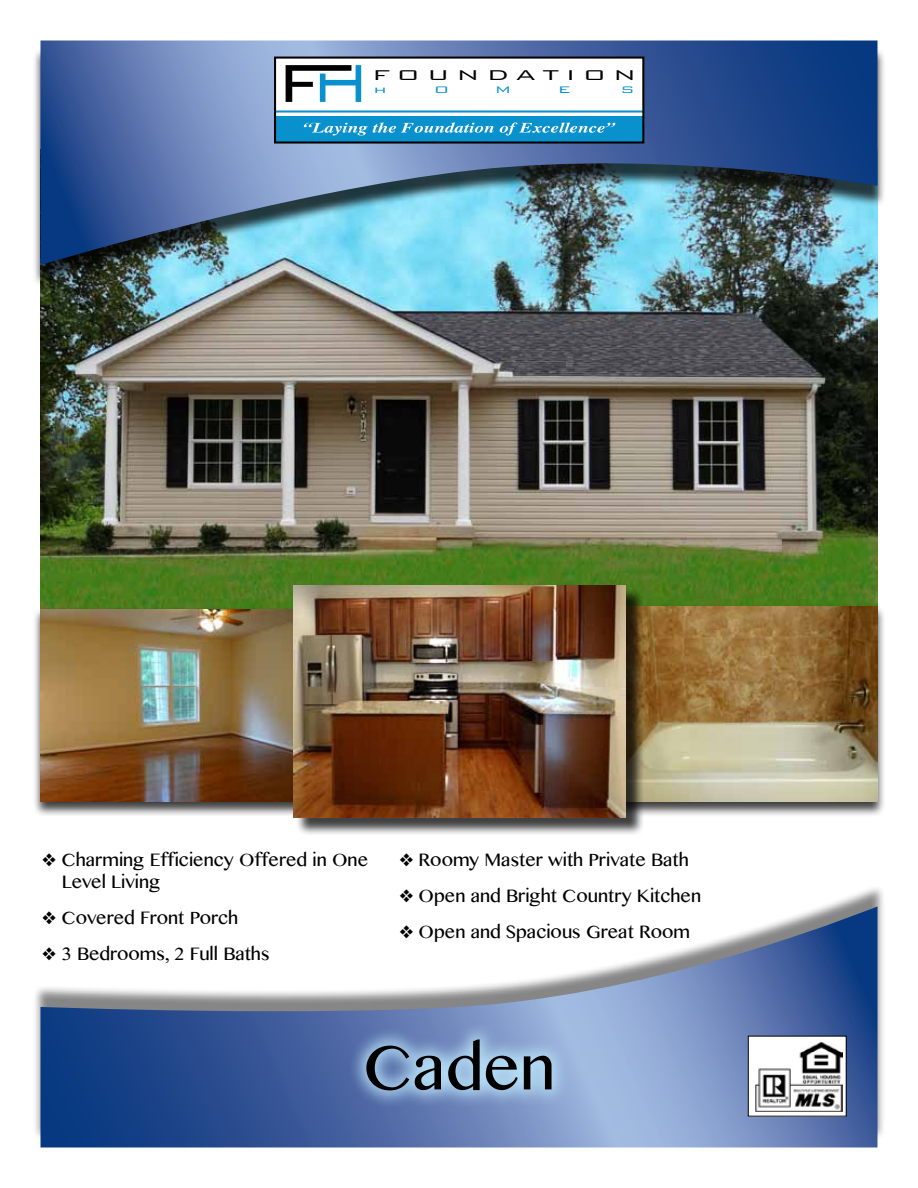
<style>
.page{position:relative;width:918px;height:1188px;background:#fff}
.page>*{position:absolute;margin:0;border:0;box-sizing:border-box;transform-origin:0 0}
.t1{font:63px "Myanmar MN";color:#000}
.t2{font:300 19.05px "Bank Gothic";letter-spacing:.25em;color:#000;scale:1.46 1}
.t3{font:18px/22.5px "Myanmar MN";color:#000}
.t4{font:300 12.6px "Bank Gothic";color:#0991ce;scale:1.46 1}
</style>
<div class="page">
<div style="left:32px;top:883px;width:854px;height:257px;background:#000;opacity:.48"></div>
<svg style="left:40px;top:906px;width:838px;height:242px"></svg>
<img style="left:41px;top:287px;width:837px;height:320px">
<div style="left:748px;top:1036px;width:98px;height:80px;background:#fff"></div>
<img style="left:755px;top:1041px;width:87px;height:70px">
<div style="left:32px;top:607px;width:298px;height:209px;background:#000;opacity:.75"></div>
<img style="left:41px;top:609px;width:252px;height:193px">
<div style="left:612px;top:605px;width:273px;height:212px;background:#000;opacity:.75"></div>
<img style="left:644px;top:606px;width:234px;height:196px">
<div style="left:32px;top:47px;width:854px;height:240px;background:#000;opacity:.75"></div>
<img style="left:40px;top:40px;width:838px;height:225px">
<div style="left:346px;top:1019px;width:223px;height:88px;background:#bce6fb;opacity:.88"></div>
<div style="left:295px;top:587px;width:349px;height:249px;background:#000;opacity:.75"></div>
<img style="left:293px;top:585px;width:333px;height:232px">
<div style="left:275px;top:58px;width:368px;height:85px;background:#fff"></div>
<hr style="left:275px;top:110px;width:368px;height:3px;background:#0991ce">
<div style="left:275px;top:116px;width:369px;height:27px;background:#0991ce"></div>
<div style="left:274px;top:57px;width:370px;height:87px;border:2px solid #000"></div>
<svg style="left:286px;top:65px;width:75px;height:37px"></svg>
<svg style="left:304px;top:122px;width:190px;height:13px"></svg>
<svg style="left:500px;top:122px;width:115px;height:13px"></svg>
<p class="t2" style="left:372px;top:65px;width:183px">FOUNDATION</p>
<p class="t4" style="left:374px;top:83px;width:10px">h</p>
<p class="t4" style="left:434px;top:83px;width:12px">O</p>
<p class="t4" style="left:495px;top:83px;width:13px">M</p>
<p class="t4" style="left:558px;top:83px;width:10px">E</p>
<p class="t4" style="left:621px;top:83px;width:11px">S</p>
<p class="t3" style="left:62px;top:848px;width:308px;text-indent:-19px">❖ Charming Efficiency Offered in One<br>Level Living</p>
<p class="t3" style="left:42px;top:907px;width:198px">❖ Covered Front Porch</p>
<p class="t3" style="left:42px;top:943px;width:229px">❖ 3 Bedrooms, 2 Full Baths</p>
<p class="t3" style="left:400px;top:848px;width:291px">❖ Roomy Master with Private Bath</p>
<p class="t3" style="left:400px;top:884px;width:303px">❖ Open and Bright Country Kitchen</p>
<p class="t3" style="left:400px;top:920px;width:292px">❖ Open and Spacious Great Room</p>
<h1 class="t1" style="left:363px;top:1031px;width:194px">Caden</h1>
</div>
